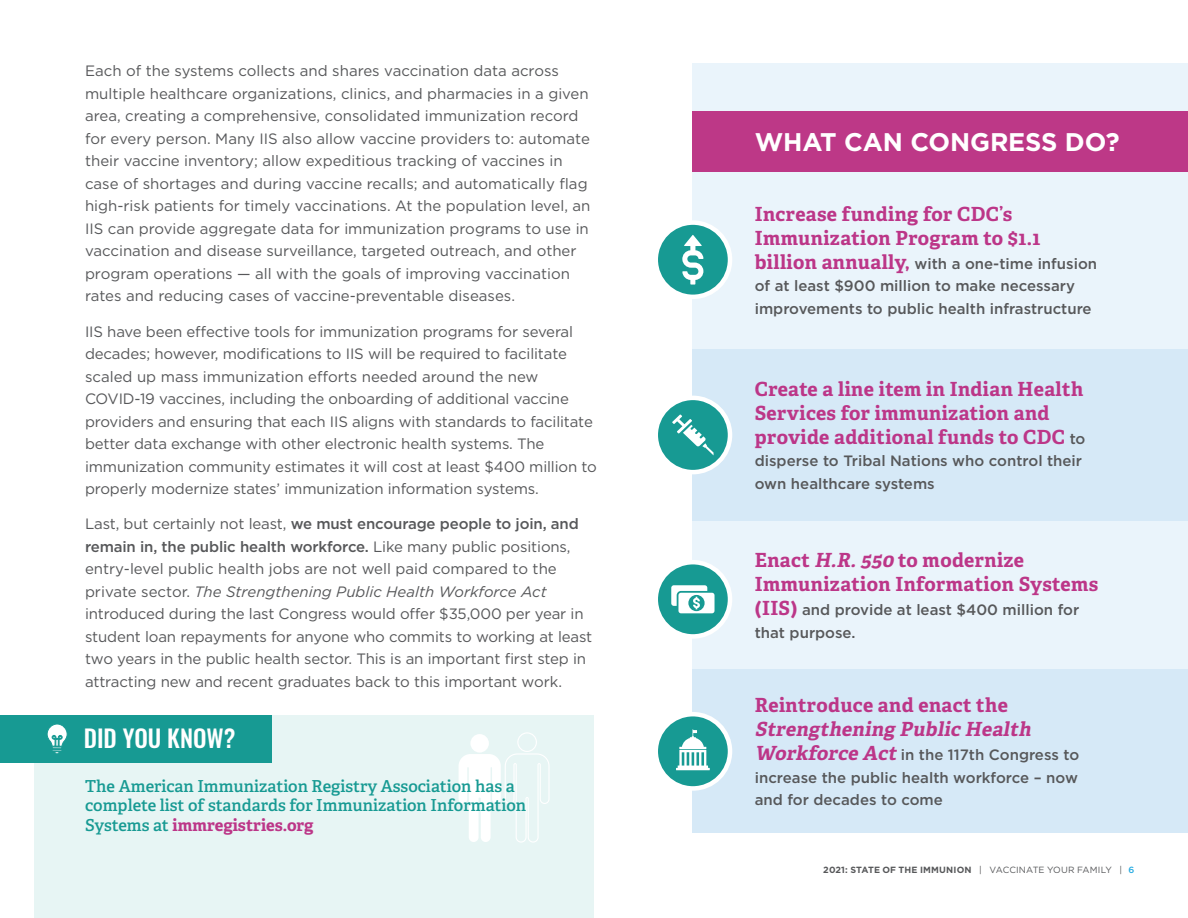
<style>
.page{position:relative;width:1188px;height:918px;background:#fff}
.page>*{position:absolute;margin:0;border:0;box-sizing:border-box;transform-origin:0 0}
.What_Can_Congress_Do{font:700 25.5px "Gotham";letter-spacing:-.005em;color:#fff}
.t1{font:500 24px "Oswald";color:#fff}
.Body_Copy{font:700 19.5px/24px "Adelle";letter-spacing:.02em;color:#bc3688}
.Body_Copy-2{font:italic 700 19.5px/24px "Adelle";color:#bc3688}
.Sidebar__Copy{font:600 16.5px/19.5px "Adelle";color:#179a93}
.Body_Copy-3{font:15px/22.5px "Gotham";letter-spacing:-.01em;color:#57585a}
.Body_Copy-4{font:500 15px/22.5px "Gotham";color:#57585a}
.t2{font:700 9px "Gotham";letter-spacing:.015em;color:#57585a}
.s1{font-weight:500}
.s2{font-style:italic}
.s3{font-weight:700;color:#bc3688}
.s4{font-family:"Adelle";font-weight:700;font-size:19.5px;color:#bc3688}
.s5{font-family:"Gotham";font-weight:500;font-size:15px;color:#57585a}
.s6{font-style:normal}
.s7{font-family:"Adelle";font-weight:700;font-style:italic;font-size:19.5px;color:#bc3688}
.s8{font-weight:400}
.s9{font-weight:500;color:#24aae1}
</style>
<div class="page">
<div style="left:693px;top:64px;width:495px;height:769px;background:#eaf4fb"></div>
<div style="left:693px;top:111px;width:495px;height:61px;background:#bd3887"></div>
<div style="left:693px;top:349px;width:495px;height:172px;background:#d6e9f7"></div>
<div style="left:693px;top:670px;width:495px;height:163px;background:#d6e9f7"></div>
<div style="left:35px;top:715px;width:559px;height:203px;background:#e7f5f4"></div>
<div style="left:0;top:715px;width:271px;height:48px;background:#179a93"></div>
<svg style="left:459px;top:732px;width:91px;height:111px"></svg>
<div style="left:656px;top:223px;width:74px;height:74px;background:#179a93;border-radius:50%"></div>
<div style="left:654px;top:220px;width:78px;height:79px;border:4px solid #fff;border-radius:50%"></div>
<svg style="left:682px;top:235px;width:22px;height:50px"></svg>
<svg style="left:656px;top:714px;width:74px;height:74px;background:#32a59f"></svg>
<div style="left:654px;top:712px;width:78px;height:79px;border:4px solid #fff;border-radius:50%"></div>
<svg style="left:676px;top:729px;width:34px;height:41px"></svg>
<svg style="left:656px;top:398px;width:74px;height:74px;background:#34a6a0"></svg>
<div style="left:654px;top:396px;width:78px;height:78px;border:4px solid #fff;border-radius:50%"></div>
<svg style="left:672px;top:414px;width:42px;height:41px;background:#47aea9"></svg>
<div style="left:656px;top:562px;width:74px;height:74px;background:#179a93;border-radius:50%"></div>
<div style="left:654px;top:560px;width:78px;height:79px;border:4px solid #fff;border-radius:50%"></div>
<svg style="left:671px;top:585px;width:44px;height:28px"></svg>
<svg style="left:47px;top:724px;width:20px;height:30px"></svg>
<p class="Body_Copy-3" style="left:85px;top:60px;width:507px">Each of the systems collects and shares vaccination data across multiple healthcare organizations, clinics, and pharmacies in a given area, creating a comprehensive, consolidated immunization record for every person. Many IIS also allow vaccine providers to: automate their vaccine inventory; allow expeditious tracking of vaccines in case of shortages and during vaccine recalls; and automatically flag high-risk patients for timely vaccinations. At the population level, an IIS can provide aggregate data for immunization programs to use in vaccination and disease surveillance, targeted outreach, and other program operations — all with the goals of improving vaccination rates and reducing cases of vaccine-preventable diseases.</p>
<p class="Body_Copy-3" style="left:85px;top:320px;width:513px">IIS have been effective tools for immunization programs for several decades; however, modifications to IIS will be required to facilitate scaled up mass immunization efforts needed around the new COVID-19 vaccines, including the onboarding of additional vaccine providers and ensuring that each IIS aligns with standards to facilitate better data exchange with other electronic health systems. The immunization community estimates it will cost at least $400 million to properly modernize states’ immunization information systems.</p>
<p class="Body_Copy-3" style="left:85px;top:513px;width:509px">Last, but certainly not least, <span class="s1">we must encourage people to join, and remain in, the public health workforce.</span> Like many public positions, entry-level public health jobs are not well paid compared to the private sector. <span class="s2">The Strengthening Public Health Workforce Act </span>introduced during the last Congress would offer $35,000 per year in student loan repayments for anyone who commits to working at least two years in the public health sector. This is an important first step in attracting new and recent graduates back to this important work.</p>
<p class="t1" style="left:84px;top:722px;width:153px">DID YOU KNOW?</p>
<p class="Sidebar__Copy" style="left:85px;top:776px;width:442px">The American Immunization Registry Association has a complete list of standards for Immunization Information<br>Systems at <span class="s3">immregistries.org</span></p>
<p class="What_Can_Congress_Do" style="left:755px;top:126px;width:366px">WHAT CAN CONGRESS DO?</p>
<p class="Body_Copy" style="left:755px;top:202px;width:287px">Increase funding for CDC’s<br>Immunization Program to $1.1</p>
<p class="Body_Copy-4" style="left:755px;top:252px;width:344px"><span class="s4">billion annually,</span> with a one-time infusion of at least $900 million to make necessary improvements to public health infrastructure</p>
<p class="Body_Copy" style="left:755px;top:377px;width:332px">Create a line item in Indian Health<br>Services for immunization and provide additional funds to CDC <span class="s5">to</span></p>
<p class="Body_Copy-4" style="left:755px;top:450px;width:329px">disperse to Tribal Nations who control their own healthcare systems</p>
<p class="Body_Copy" style="left:755px;top:549px;width:345px">Enact <span class="s2">H.R.550</span> to modernize<br>Immunization Information Systems</p>
<p class="Body_Copy-4" style="left:755px;top:599px;width:326px"><span class="s4">(IIS)</span> and provide at least $400 million for that purpose.</p>
<p class="Body_Copy-2" style="left:755px;top:693px;width:282px"><span class="s6">Reintroduce and enact the<br></span>Strengthening Public Health</p>
<p class="Body_Copy-4" style="left:755px;top:743px;width:326px;text-align:justify"><span class="s7">Workforce Act</span>in the 117th Congress to increase the public health workforce – now and for decades to come</p>
<p class="t2" style="left:823px;top:864px;width:313px">2021: STATE OF THE IMMUNION <span class="s8">| VACCINATE YOUR FAMILY |</span> <span class="s9">6</span></p>
</div>
